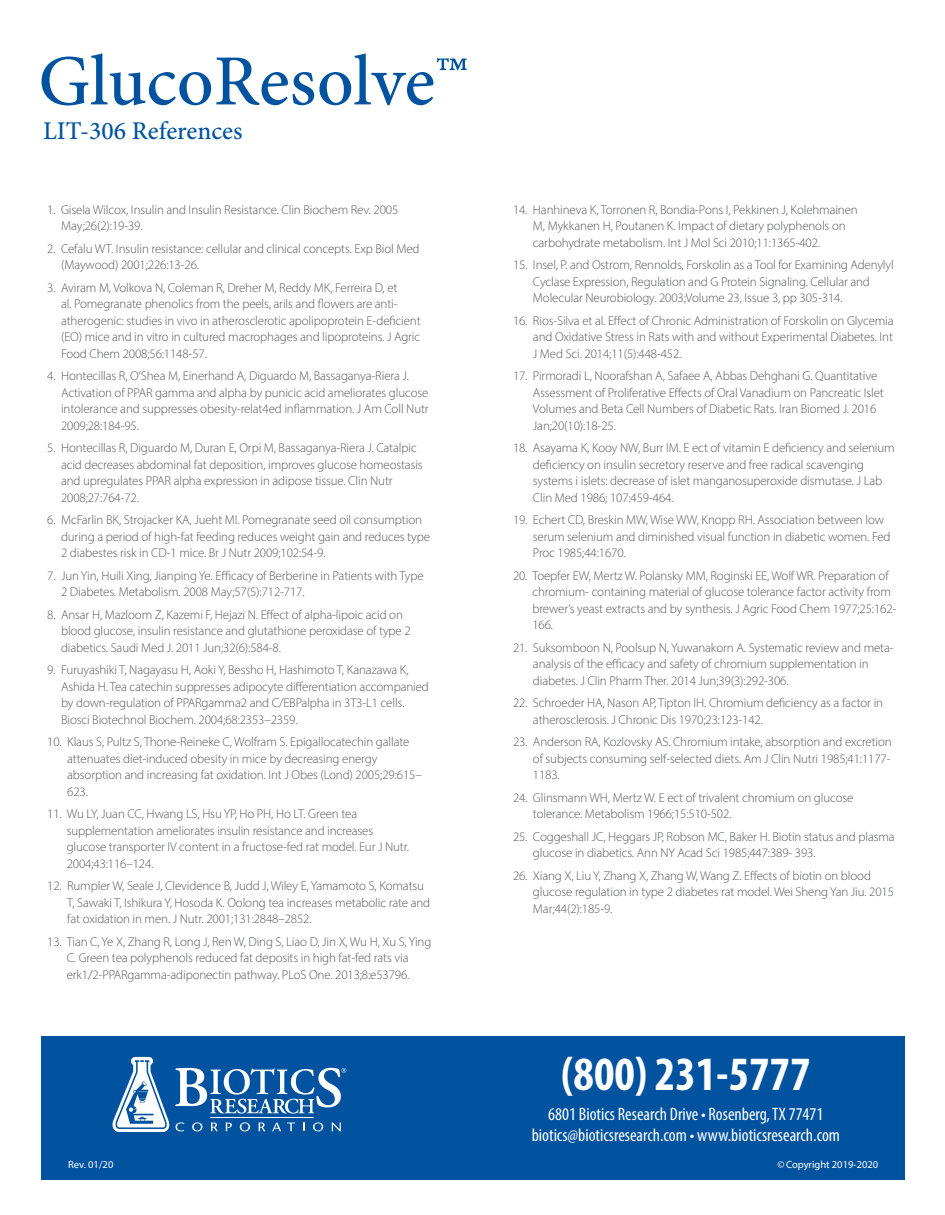
<style>
.page{position:relative;width:945px;height:1215px;background:#fff}
.page>*{position:absolute;margin:0;border:0;box-sizing:border-box;transform-origin:0 0}
.t1{font:500 72px "Minion Pro";color:#0153a0}
.t2{font:700 condensed 48px "Myriad Pro";color:#fff}
.t3{font:500 25.5px "Minion Pro";color:#0153a0}
.t4{font:condensed 18px "Myriad Pro";color:#fff}
.t5{font:300 12.9px/16.5px "Myriad Pro";letter-spacing:-.01em;color:#57585a}
.t6{font:10.5px "Myriad Pro";color:#fff}
</style>
<div class="page">
<div style="left:41px;top:1036px;width:864px;height:144px;background:#0153a0"></div>
<svg style="left:112px;top:1057px;width:57px;height:75px"></svg>
<svg style="left:175px;top:1068px;width:171px;height:46px"></svg>
<svg style="left:176px;top:1122px;width:8px;height:9px"></svg>
<svg style="left:192px;top:1122px;width:10px;height:9px"></svg>
<svg style="left:211px;top:1123px;width:7px;height:8px"></svg>
<svg style="left:226px;top:1123px;width:6px;height:8px"></svg>
<svg style="left:240px;top:1122px;width:10px;height:9px"></svg>
<svg style="left:259px;top:1123px;width:6px;height:8px"></svg>
<svg style="left:272px;top:1123px;width:9px;height:8px"></svg>
<svg style="left:287px;top:1123px;width:8px;height:8px"></svg>
<svg style="left:313px;top:1122px;width:10px;height:9px"></svg>
<svg style="left:332px;top:1123px;width:9px;height:8px"></svg>
<hr style="left:210px;top:1117px;width:103px;height:1px;background:#fff">
<p class="t1" style="left:38px;top:33px;width:432px">GlucoResolve™</p>
<p class="t3" style="left:43px;top:114px;width:201px">LIT-306 References</p>
<p class="t5" style="left:61px;top:201px;width:339px;text-indent:-14px">1. Gisela Wilcox, Insulin and Insulin Resistance. Clin Biochem Rev. 2005<br>May;26(2):19-39.</p>
<p class="t5" style="left:61px;top:240px;width:360px;text-indent:-14px">2. Cefalu WT. Insulin resistance: cellular and clinical concepts. Exp Biol Med (Maywood) 2001;226:13-26.</p>
<p class="t5" style="left:61px;top:279px;width:361px;text-indent:-14px">3. Aviram M, Volkova N, Coleman R, Dreher M, Reddy MK, Ferreira D, et<br>al. Pomegranate phenolics from the peels, arils and flowers are anti&shy;atherogenic: studies in vivo in atherosclerotic apolipoprotein E-deficient (EO) mice and in vitro in cultured macrophages and lipoproteins. J Agric Food Chem 2008;56:1148-57.</p>
<p class="t5" style="left:61px;top:368px;width:369px;text-indent:-14px">4. Hontecillas R, O’Shea M, Einerhand A, Diguardo M, Bassaganya-Riera J.<br>Activation of PPAR gamma and alpha by punicic acid ameliorates glucose intolerance and suppresses obesity-relat4ed inflammation. J Am Coll Nutr 2009;28:184-95.</p>
<p class="t5" style="left:61px;top:440px;width:363px;text-indent:-14px">5. Hontecillas R, Diguardo M, Duran E, Orpi M, Bassaganya-Riera J. Catalpic acid decreases abdominal fat deposition, improves glucose homeostasis and upregulates PPAR alpha expression in adipose tissue. Clin Nutr 2008;27:764-72.</p>
<p class="t5" style="left:61px;top:512px;width:370px;text-indent:-14px">6. McFarlin BK, Strojacker KA, Jueht MI. Pomegranate seed oil consumption during a period of high-fat feeding reduces weight gain and reduces type<br>2 diabestes risk in CD-1 mice. Br J Nutr 2009;102:54-9.</p>
<p class="t5" style="left:61px;top:567px;width:364px;text-indent:-14px">7. Jun Yin, Huili Xing, Jianping Ye. Efficacy of Berberine in Patients with Type<br>2 Diabetes. Metabolism. 2008 May;57(5):712-717.</p>
<p class="t5" style="left:61px;top:606px;width:351px;text-indent:-14px">8. Ansar H, Mazloom Z, Kazemi F, Hejazi N. Effect of alpha-lipoic acid on blood glucose, insulin resistance and glutathione peroxidase of type 2 diabetics. Saudi Med J. 2011 Jun;32(6):584-8.</p>
<p class="t5" style="left:61px;top:662px;width:369px;text-indent:-14px">9. Furuyashiki T, Nagayasu H, Aoki Y, Bessho H, Hashimoto T, Kanazawa K, Ashida H. Tea catechin suppresses adipocyte differentiation accompanied by down-regulation of PPARgamma2 and C/EBPalpha in 3T3-L1 cells.<br>Biosci Biotechnol Biochem. 2004;68:2353–2359.</p>
<p class="t5" style="left:67px;top:734px;width:356px;text-indent:-20px">10. Klaus S, Pultz S, Thone-Reineke C, Wolfram S. Epigallocatechin gallate attenuates diet-induced obesity in mice by decreasing energy absorption and increasing fat oxidation. Int J Obes (Lond) 2005;29:615– 623.</p>
<p class="t5" style="left:67px;top:806px;width:344px;text-indent:-20px">11. Wu LY, Juan CC, Hwang LS, Hsu YP, Ho PH, Ho LT. Green tea supplementation ameliorates insulin resistance and increases glucose transporter IV content in a fructose-fed rat model. Eur J Nutr.<br>2004;43:116–124.</p>
<p class="t5" style="left:67px;top:878px;width:364px;text-indent:-20px">12. Rumpler W, Seale J, Clevidence B, Judd J, Wiley E, Yamamoto S, Komatsu<br>T, Sawaki T, Ishikura Y, Hosoda K. Oolong tea increases metabolic rate and fat oxidation in men. J Nutr. 2001;131:2848–2852.</p>
<p class="t5" style="left:47px;top:933px;width:386px;text-align:center">13. Tian C, Ye X, Zhang R, Long J, Ren W, Ding S, Liao D, Jin X, Wu H, Xu S, Ying<br>C. Green tea polyphenols reduced fat deposits in high fat-fed rats via erk1/2-PPARgamma-adiponectin pathway. PLoS One. 2013;8:e53796.</p>
<p class="t5" style="left:533px;top:201px;width:326px;text-indent:-20px">14. Hanhineva K, Torronen R, Bondia-Pons I, Pekkinen J, Kolehmainen<br>M, Mykkanen H, Poutanen K. Impact of dietary polyphenols on carbohydrate metabolism. Int J Mol Sci 2010;11:1365-402.</p>
<p class="t5" style="left:533px;top:257px;width:362px;text-indent:-20px">15. Insel, P. and Ostrom, Rennolds, Forskolin as a Tool for Examining Adenylyl<br>Cyclase Expression, Regulation and G Protein Signaling. Cellular and<br>Molecular Neurobiology. 2003;Volume 23, Issue 3, pp 305-314.</p>
<p class="t5" style="left:533px;top:312px;width:362px;text-align:justify;text-indent:-20px">16. Rios-Silva et al. Effect of Chronic Administration of Forskolin on Glycemia and Oxidative Stress in Rats with and without Experimental Diabetes. Int J Med Sci. 2014;11(5):448-452.</p>
<p class="t5" style="left:533px;top:368px;width:352px;text-indent:-20px">17. Pirmoradi L, Noorafshan A, Safaee A, Abbas Dehghani G. Quantitative Assessment of Proliferative Effects of Oral Vanadium on Pancreatic Islet Volumes and Beta Cell Numbers of Diabetic Rats. Iran Biomed J. 2016<br>Jan;20(10):18-25.</p>
<p class="t5" style="left:533px;top:440px;width:363px;text-indent:-20px">18. Asayama K, Kooy NW, Burr IM. E ect of vitamin E deficiency and selenium deficiency on insulin secretory reserve and free radical scavenging systems i islets: decrease of islet manganosuperoxide dismutase. J Lab Clin Med 1986; 107:459-464.</p>
<p class="t5" style="left:533px;top:512px;width:359px;text-indent:-20px">19. Echert CD, Breskin MW, Wise WW, Knopp RH. Association between low serum selenium and diminished visual function in diabetic women. Fed<br>Proc 1985;44:1670.</p>
<p class="t5" style="left:532px;top:567px;width:366px;text-indent:-19px">20. Toepfer EW, Mertz W. Polansky MM, Roginski EE, Wolf WR. Preparation of chromium‐ containing material of glucose tolerance factor activity from brewer’s yeast extracts and by synthesis. J Agric Food Chem 1977;25:162- 166.</p>
<p class="t5" style="left:533px;top:639px;width:362px;text-indent:-20px">21. Suksomboon N, Poolsup N, Yuwanakorn A. Systematic review and meta&shy;analysis of the efficacy and safety of chromium supplementation in diabetes. J Clin Pharm Ther. 2014 Jun;39(3):292-306.</p>
<p class="t5" style="left:533px;top:695px;width:352px;text-indent:-20px">22. Schroeder HA, Nason AP, Tipton IH. Chromium deficiency as a factor in atherosclerosis. J Chronic Dis 1970;23:123-142.</p>
<p class="t5" style="left:533px;top:734px;width:360px;text-align:justify;text-indent:-20px">23. Anderson RA, Kozlovsky AS. Chromium intake, absorption and excretion of subjects consuming self‐selected diets. Am J Clin Nutri 1985;41:1177- 1183.</p>
<p class="t5" style="left:533px;top:789px;width:322px;text-indent:-20px">24. Glinsmann WH, Mertz W. E ect of trivalent chromium on glucose tolerance. Metabolism 1966;15:510-502.</p>
<p class="t5" style="left:533px;top:828px;width:363px;text-indent:-20px">25. Coggeshall JC, Heggars JP, Robson MC, Baker H. Biotin status and plasma glucose in diabetics. Ann NY Acad Sci 1985;447:389- 393.</p>
<p class="t5" style="left:533px;top:867px;width:363px;text-indent:-20px">26. Xiang X, Liu Y, Zhang X, Zhang W, Wang Z. Effects of biotin on blood glucose regulation in type 2 diabetes rat model. Wei Sheng Yan Jiu. 2015<br>Mar;44(2):185-9.</p>
<p class="t2" style="left:561px;top:1044px;width:251px">(800) 231-5777</p>
<p class="t4" style="left:548px;top:1103px;width:277px">6801 Biotics Research Drive • Rosenberg, TX 77471</p>
<p class="t4" style="left:532px;top:1124px;width:310px">biotics@bioticsresearch.com • www.bioticsresearch.com</p>
<p class="t6" style="left:68px;top:1158px;width:47px">Rev. 01/20</p>
<p class="t6" style="left:778px;top:1158px;width:102px">©Copyright 2019-2020</p>
</div>
